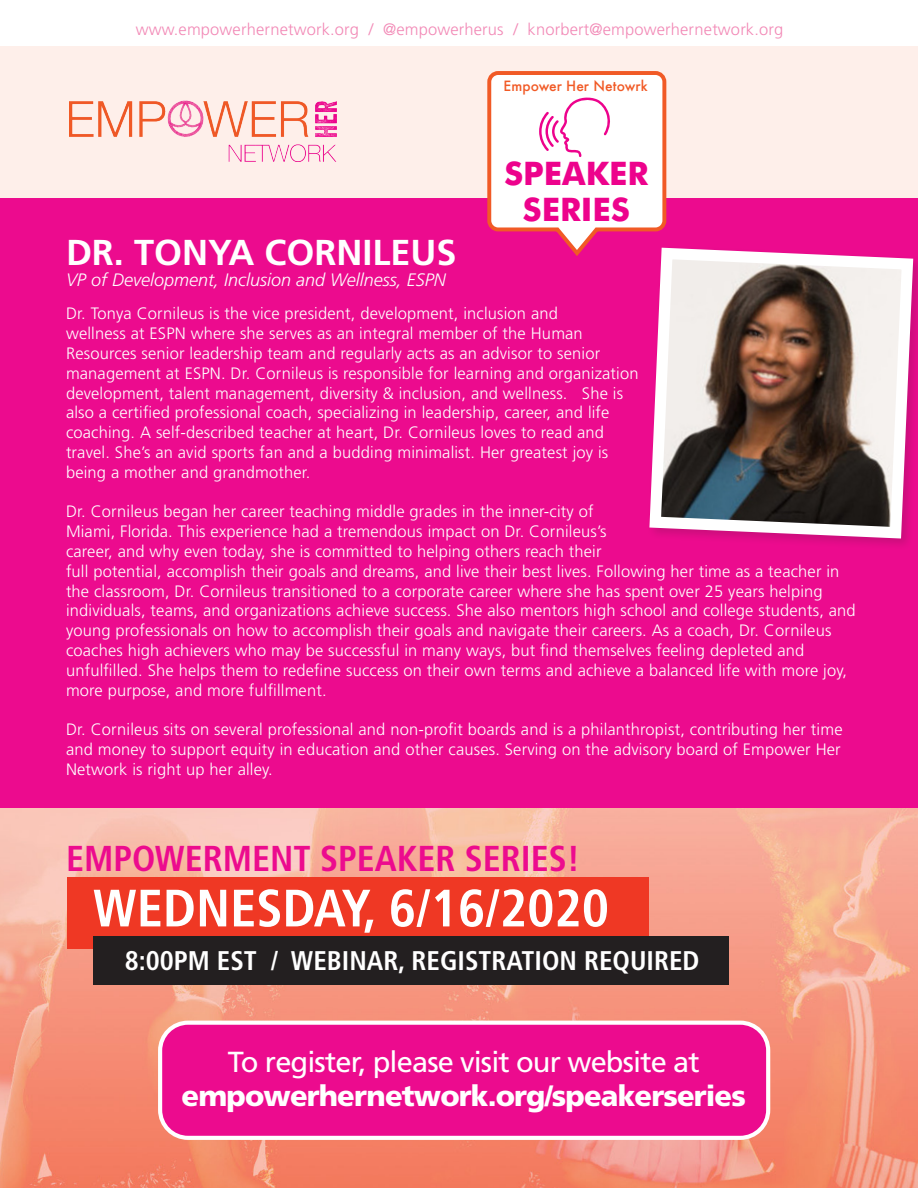
<style>
.page{position:relative;width:918px;height:1188px;background:#fff}
.page>*{position:absolute;margin:0;border:0;box-sizing:border-box;transform-origin:0 0}
.t1{font:700 condensed 52.5px "Frutiger";color:#fff}
.t2{font:700 condensed 36px "Frutiger";color:#ec0b8e}
.t3{font:700 36px "Frutiger";color:#fff}
.t4{font:700 32.55px/36.5px "Futura BT";color:#ed028c;text-align:center}
.t5{font:900 28.95px/34.8px "Frutiger";letter-spacing:-.03em;color:#fff;text-align:center}
.t6{font:700 condensed 27px "Frutiger";color:#fff}
.t7{font:italic 300 18px "Frutiger";color:#fff}
.t8{font:300 16.5px/19.8px "Frutiger";letter-spacing:.01em;color:#fff}
.t9{font:300 16.5px "Frutiger";letter-spacing:.01em;color:#f289b6}
.t10{font:500 13.8px "Futura";color:#f15a26}
.s1{font-weight:400}
</style>
<div class="page">
<img style="left:0;top:46px;width:918px;height:1142px">
<div style="left:0;top:199px;width:918px;height:609px;background:#ec0b8e"></div>
<svg style="left:649px;top:248px;width:269px;height:296px;background:#9d7b84"></svg>
<img style="left:70px;top:94px;width:267px;height:67px">
<div style="left:68px;top:878px;width:581px;height:71px;background:#ef3824"></div>
<div style="left:94px;top:936px;width:635px;height:48px;background:#231f20"></div>
<div style="left:160px;top:1023px;width:608px;height:115px;background:#ec0b8e;border-radius:28px"></div>
<div style="left:158px;top:1021px;width:612px;height:119px;border:4px solid #fff;border-radius:28px"></div>
<svg style="left:485px;top:69px;width:183px;height:188px"></svg>
<p class="t9" style="left:136px;top:20px;width:649px">www.empowerhernetwork.org / @empowerherus / knorbert@empowerhernetwork.org</p>
<p class="t10" style="left:504px;top:76px;width:146px">Empower Her Netowrk</p>
<p class="t4" style="left:504px;top:155px;width:146px">SPEAKER<br>SERIES</p>
<p class="t3" style="left:66px;top:231px;width:392px">DR. TONYA CORNILEUS</p>
<p class="t7" style="left:66px;top:270px;width:381px">VP of Development, Inclusion and Wellness, ESPN</p>
<p class="t8" style="left:66px;top:304px;width:574px">Dr. Tonya Cornileus is the vice president, development, inclusion and<br>wellness at ESPN where she serves as an integral member of the Human Resources senior leadership team and regularly acts as an advisor to senior management at ESPN. Dr. Cornileus is responsible for learning and organization development, talent management, diversity &amp; inclusion, and wellness. She is also a certified professional coach, specializing in leadership, career, and life coaching. A self-described teacher at heart, Dr. Cornileus loves to read and travel. She’s an avid sports fan and a budding minimalist. Her greatest joy is being a mother and grandmother.</p>
<p class="t8" style="left:66px;top:502px;width:791px">Dr. Cornileus began her career teaching middle grades in the inner-city of<br>Miami, Florida. This experience had a tremendous impact on Dr. Cornileus’s<br>career, and why even today, she is committed to helping others reach their<br>full potential, accomplish their goals and dreams, and live their best lives. Following her time as a teacher in the classroom, Dr. Cornileus transitioned to a corporate career where she has spent over 25 years helping individuals, teams, and organizations achieve success. She also mentors high school and college students, and young professionals on how to accomplish their goals and navigate their careers. As a coach, Dr. Cornileus coaches high achievers who may be successful in many ways, but find themselves feeling depleted and unfulfilled. She helps them to redefine success on their own terms and achieve a balanced life with more joy, more purpose, and more fulfillment.</p>
<p class="t8" style="left:66px;top:720px;width:778px;text-align:justify">Dr. Cornileus sits on several professional and non-profit boards and is a philanthropist, contributing her time and money to support equity in education and other causes. Serving on the advisory board of Empower Her Network is right up her alley.</p>
<p class="t2" style="left:66px;top:837px;width:516px">EMPOWERMENT SPEAKER SERIES!</p>
<p class="t1" style="left:93px;top:877px;width:518px">WEDNESDAY, 6/16/2020</p>
<p class="t6" style="left:125px;top:945px;width:576px">8:00PM EST / WEBINAR, REGISTRATION REQUIRED</p>
<p class="t5" style="left:182px;top:1044px;width:566px"><span class="s1">To register, please visit our website at </span>empowerhernetwork.org/speakerseries</p>
</div>
